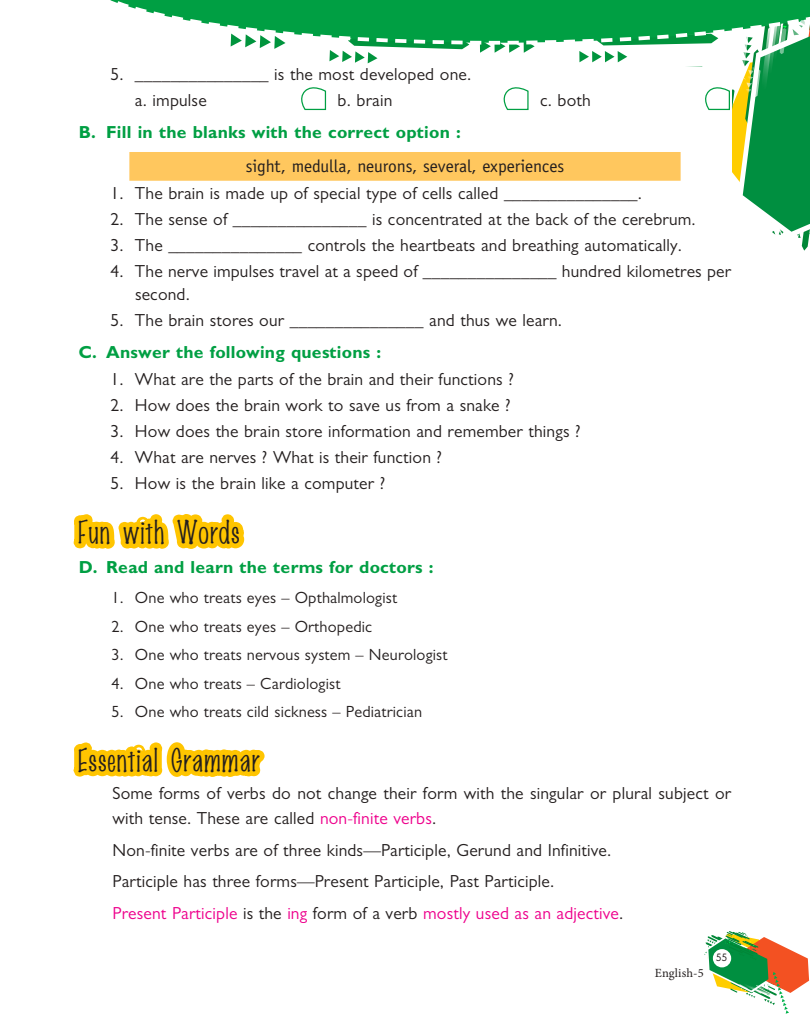
<style>
.page{position:relative;width:810px;height:1035px;background:#fff}
.page>*{position:absolute;margin:0;border:0;box-sizing:border-box;transform-origin:0 0}
.t1{font:28.75px "Marker Fine Point";letter-spacing:.04em;color:#241f1f;scale:1.1 1}
.t2{font:17.5px/31.8px "Gill Sans MT Pro";letter-spacing:.01em;color:#241f1f}
.t3{font:700 17.5px "Gill Sans MT Pro";letter-spacing:.01em;color:#009f43}
.t4{font:17.5px "Officina Sans";color:#241f1f}
.t5{font:16.25px "Gill Sans MT Pro";letter-spacing:.01em;color:#241f1f}
.t6{font:12.5px "Minion Pro";letter-spacing:.01em;color:#241f1f}
.t7{font:10px "B Preplay";color:#241f1f}
.s1{color:#ee008c}
</style>
<div class="page">
<svg style="left:705px;top:931px;width:104px;height:83px"></svg>
<div style="left:713px;top:949px;width:18px;height:18px;background:#fff;border-radius:50%"></div>
<svg style="left:110px;top:0;width:700px;height:251px"></svg>
<svg style="left:73px;top:514px;width:192px;height:263px"></svg>
<p class="t2" style="left:135px;top:60px;width:338px;line-height:26.1px;text-indent:-25px">5. _______________ is the most developed one. a. impulse</p>
<p class="t2" style="left:338px;top:84px;width:56px">b. brain</p>
<p class="t2" style="left:540px;top:84px;width:52px">c. both</p>
<p class="t3" style="left:79px;top:121px;width:384px">B. Fill in the blanks with the correct option :</p>
<p class="t4" style="left:246px;top:156px;width:320px">sight, medulla, neurons, several, experiences</p>
<p class="t2" style="left:110px;top:177px;width:533px">1. The brain is made up of special type of cells called _______________.</p>
<p class="t2" style="left:110px;top:203px;width:587px">2. The sense of _______________ is concentrated at the back of the cerebrum.</p>
<p class="t2" style="left:110px;top:229px;width:573px">3. The _______________ controls the heartbeats and breathing automatically.</p>
<p class="t2" style="left:135px;top:260px;width:598px;line-height:22.5px;text-indent:-25px">4. The nerve impulses travel at a speed of _______________ hundred kilometres per second.</p>
<p class="t2" style="left:110px;top:304px;width:453px">5. The brain stores our _______________ and thus we learn.</p>
<p class="t3" style="left:79px;top:341px;width:304px">C. Answer the following questions :</p>
<p class="t2" style="left:110px;top:363px;width:405px">1. What are the parts of the brain and their functions ?</p>
<p class="t2" style="left:110px;top:389px;width:402px">2. How does the brain work to save us from a snake ?</p>
<p class="t2" style="left:110px;top:415px;width:472px">3. How does the brain store information and remember things ?</p>
<p class="t2" style="left:110px;top:441px;width:333px">4. What are nerves ? What is their function ?</p>
<p class="t2" style="left:110px;top:468px;width:276px">5. How is the brain like a computer ?</p>
<h1 class="t1" style="left:79px;top:513px;width:148px">Fun with Words</h1>
<p class="t3" style="left:79px;top:557px;width:356px">D. Read and learn the terms for doctors :</p>
<p class="t5" style="left:111px;top:588px;width:287px">1. One who treats eyes – Opthalmologist</p>
<p class="t5" style="left:111px;top:616px;width:262px">2. One who treats eyes – Orthopedic</p>
<p class="t5" style="left:111px;top:645px;width:338px">3. One who treats nervous system – Neurologist</p>
<p class="t5" style="left:111px;top:674px;width:231px">4. One who treats – Cardiologist</p>
<p class="t5" style="left:111px;top:702px;width:312px">5. One who treats cild sickness – Pediatrician</p>
<h1 class="t1" style="left:79px;top:741px;width:166px">Essential Grammar</h1>
<p class="t2" style="left:112px;top:780px;width:620px;line-height:25px">Some forms of verbs do not change their form with the singular or plural subject or with tense. These are called <span class="s1">non-finite verbs</span>.</p>
<p class="t2" style="left:112px;top:834px;width:512px">Non-finite verbs are of three kinds—Participle, Gerund and Infinitive.<br>Participle has three forms—Present Participle, Past Participle.<br><span class="s1">Present Participle</span> is the <span class="s1">ing</span> form of a verb <span class="s1">mostly used as an adjective</span>.</p>
<p class="t6" style="left:655px;top:965px;width:50px">English-5</p>
<p class="t7" style="left:717px;top:952px;width:13px">55</p>
</div>
